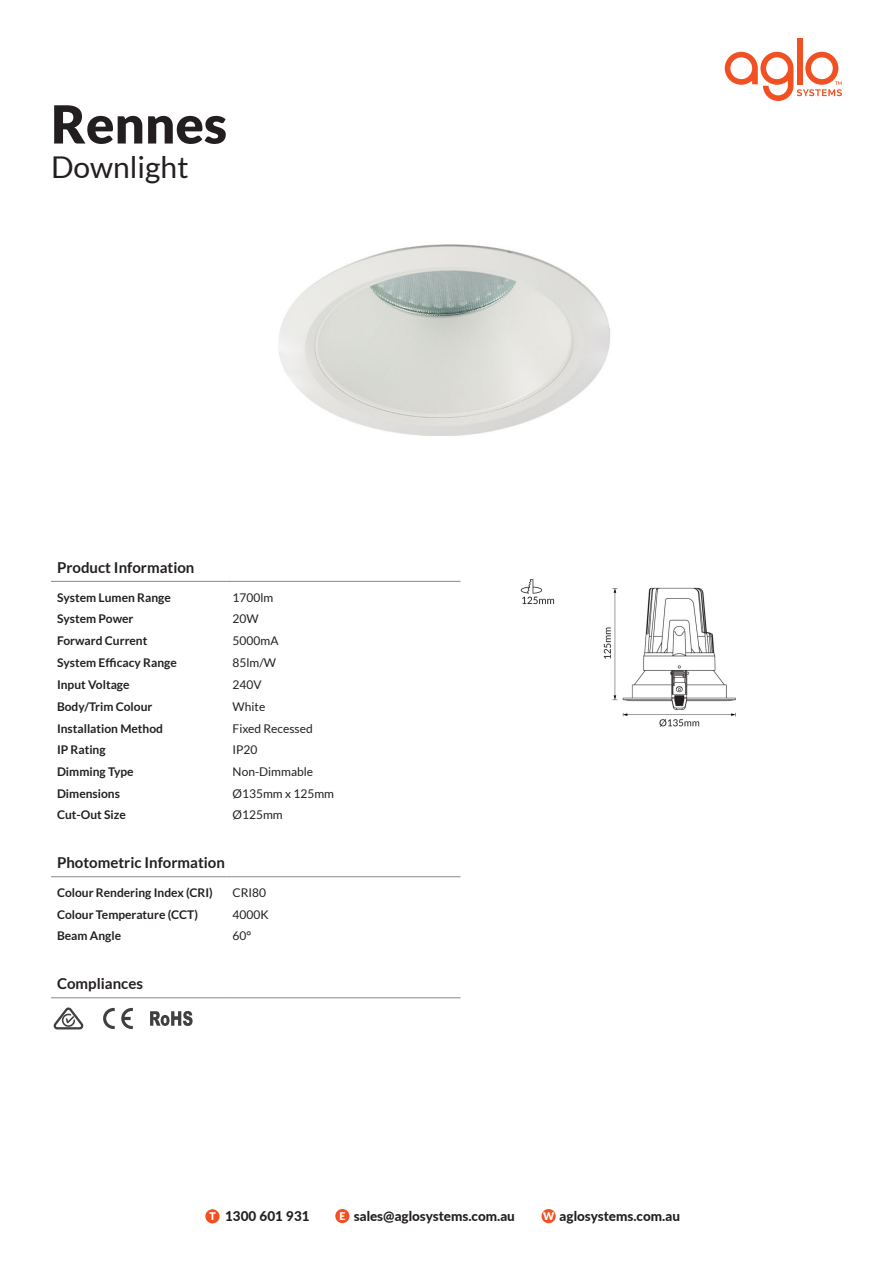
<style>
.page{position:relative;width:893px;height:1263px;background:#fff}
.page>*{position:absolute;margin:0;border:0;box-sizing:border-box;transform-origin:0 0}
.t1{font:900 52.5px "Lato";color:#231f20}
.t2{font:30px "Lato";color:#231f20}
.t3{font:700 15px "Lato";color:#231f20}
.t4{font:800 13.5px "Lato";color:#231f20}
.t5{font:700 12px "Lato";color:#231f20}
.t6{font:12px "Lato";color:#231f20}
.s1{font-weight:900;font-size:10.5px;color:#fff}
.s2{font-weight:900;font-size:10.65px;color:#fff}
</style>
<div class="page">
<div style="left:797px;top:38px;width:5px;height:46px;background:#f15122"></div>
<svg style="left:725px;top:52px;width:117px;height:49px"></svg>
<div style="left:205px;top:1209px;width:15px;height:14px;background:#f15122;border-radius:50%"></div>
<div style="left:335px;top:1209px;width:14px;height:14px;background:#f15122;border-radius:50%"></div>
<div style="left:541px;top:1209px;width:15px;height:14px;background:#f15122;border-radius:50%"></div>
<img style="left:279px;top:244px;width:331px;height:192px">
<img style="left:603px;top:587px;width:133px;height:140px">
<img style="left:520px;top:579px;width:35px;height:26px">
<hr style="left:51px;top:581px;width:176px;height:1px;background:#939598">
<hr style="left:227px;top:581px;width:233px;height:1px;background:#939598">
<hr style="left:51px;top:997px;width:176px;height:1px;background:#939598">
<hr style="left:227px;top:997px;width:233px;height:1px;background:#939598">
<hr style="left:51px;top:876px;width:176px;height:1px;background:#939598">
<hr style="left:227px;top:876px;width:233px;height:1px;background:#939598">
<svg style="left:103px;top:1008px;width:12px;height:21px"></svg>
<svg style="left:121px;top:1008px;width:12px;height:21px"></svg>
<svg style="left:53px;top:1007px;width:31px;height:22px"></svg>
<svg style="left:150px;top:1011px;width:43px;height:15px"></svg>
<p class="t1" style="left:51px;top:94px;width:178px">Rennes</p>
<p class="t2" style="left:51px;top:150px;width:139px">Downlight</p>
<p class="t3" style="left:57px;top:558px;width:139px">Product Information</p>
<p class="t5" style="left:57px;top:590px;width:115px">System Lumen Range</p>
<p class="t6" style="left:233px;top:591px;width:42px">1700lm</p>
<p class="t5" style="left:57px;top:612px;width:78px">System Power</p>
<p class="t6" style="left:233px;top:612px;width:28px">20W</p>
<p class="t5" style="left:57px;top:634px;width:92px">Forward Current</p>
<p class="t6" style="left:233px;top:634px;width:47px">5000mA</p>
<p class="t5" style="left:57px;top:656px;width:121px">System Efficacy Range</p>
<p class="t6" style="left:233px;top:656px;width:45px">85lm/W</p>
<p class="t5" style="left:57px;top:678px;width:74px">Input Voltage</p>
<p class="t6" style="left:233px;top:678px;width:31px">240V</p>
<p class="t5" style="left:57px;top:700px;width:97px">Body/Trim Colour</p>
<p class="t6" style="left:233px;top:700px;width:34px">White</p>
<p class="t5" style="left:57px;top:721px;width:108px">Installation Method</p>
<p class="t6" style="left:233px;top:722px;width:82px">Fixed Recessed</p>
<p class="t5" style="left:57px;top:743px;width:50px">IP Rating</p>
<p class="t6" style="left:233px;top:743px;width:26px">IP20</p>
<p class="t5" style="left:57px;top:765px;width:78px">Dimming Type</p>
<p class="t6" style="left:233px;top:765px;width:82px">Non-Dimmable</p>
<p class="t5" style="left:57px;top:786px;width:64px">Dimensions</p>
<p class="t6" style="left:233px;top:786px;width:103px">Ø135mm x 125mm</p>
<p class="t5" style="left:57px;top:808px;width:70px">Cut-Out Size</p>
<p class="t6" style="left:233px;top:808px;width:52px">Ø125mm</p>
<p class="t3" style="left:57px;top:854px;width:169px">Photometric Information</p>
<p class="t5" style="left:57px;top:886px;width:157px">Colour Rendering Index (CRI)</p>
<p class="t6" style="left:233px;top:886px;width:35px">CRI80</p>
<p class="t5" style="left:57px;top:907px;width:142px">Colour Temperature (CCT)</p>
<p class="t6" style="left:233px;top:908px;width:38px">4000K</p>
<p class="t5" style="left:57px;top:929px;width:66px">Beam Angle</p>
<p class="t6" style="left:233px;top:929px;width:20px">60°</p>
<p class="t3" style="left:57px;top:975px;width:87px">Compliances</p>
<p class="t4" style="left:209px;top:1206px;width:102px"><span class="s1">T</span> 1300 601 931</p>
<p class="t4" style="left:339px;top:1206px;width:177px"><span class="s1">E</span> sales@aglosystems.com.au</p>
<p class="t4" style="left:543px;top:1205px;width:138px"><span class="s2">W</span> aglosystems.com.au</p>
</div>
